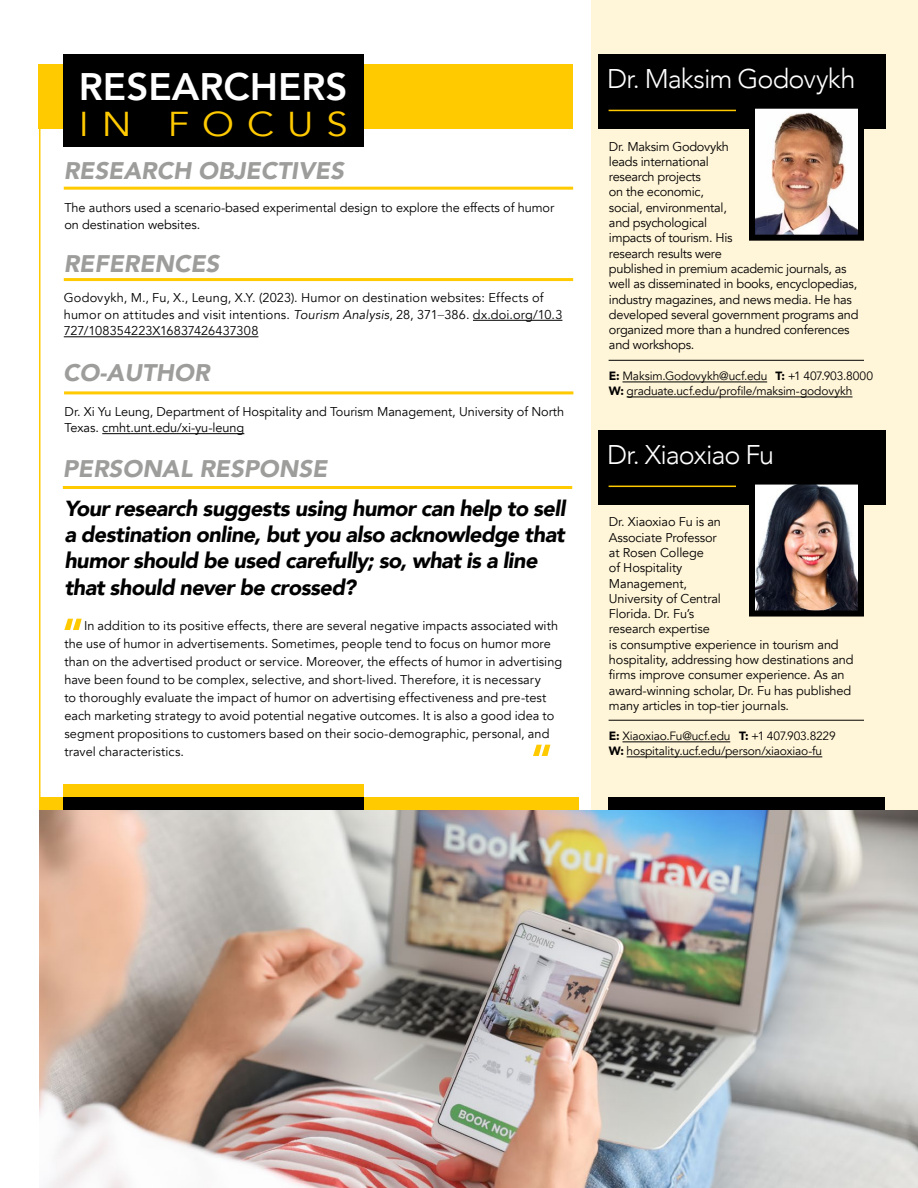
<style>
.page{position:relative;width:918px;height:1188px;background:#fff}
.page>*{position:absolute;margin:0;border:0;box-sizing:border-box;transform-origin:0 0}
.t1{font:800 38.25px "Avenir";color:#fff}
.t2{font:34.5px "Avenir";letter-spacing:.34em;color:#ffca00;scale:1.11 1}
.Subtitle{font:300 27px "Avenir";letter-spacing:-.035em;color:#fff}
.t3{font:italic 900 24px "Avenir";color:#9d9d9c}
.Q_A_Question{font:italic 900 21.75px/26.1px "Avenir";letter-spacing:-.025em;color:#000}
.Detail_Body_Text{font:12.75px/15.3px "Avenir";letter-spacing:-.01em;color:#000}
.Q_A_Body_Text{font:12.75px/18px "Avenir";letter-spacing:.005em;color:#000}
.t4{font:12px "Avenir";letter-spacing:-.015em;color:#000}
.s1{font-style:italic}
.s2{font-family:"Helvetica Neue LTW1 G";font-weight:100}
.s3{font-weight:900}
</style>
<div class="page">
<img style="left:40px;top:810px;width:878px;height:378px">
<div style="left:591px;top:0;width:327px;height:810px;background:#fff5d8"></div>
<hr style="left:64px;top:278px;width:509px;height:3px;background:#ffca00">
<hr style="left:64px;top:391px;width:509px;height:3px;background:#ffca00">
<hr style="left:64px;top:187px;width:509px;height:3px;background:#ffca00">
<hr style="left:473px;top:320px;width:89px;height:1px;background:#000">
<hr style="left:64px;top:337px;width:194px;height:1px;background:#000">
<hr style="left:63px;top:486px;width:509px;height:3px;background:#ffca00">
<svg style="left:64px;top:619px;width:18px;height:11px"></svg>
<svg style="left:533px;top:745px;width:17px;height:11px"></svg>
<hr style="left:39px;top:64px;width:2px;height:746px;background:#ffca00">
<div style="left:39px;top:64px;width:534px;height:64px;background:#ffca00"></div>
<div style="left:39px;top:797px;width:540px;height:13px;background:#ffca00"></div>
<div style="left:609px;top:797px;width:276px;height:13px;background:#000"></div>
<div style="left:63px;top:797px;width:300px;height:13px;background:#000"></div>
<div style="left:63px;top:784px;width:300px;height:13px;background:#ffca00"></div>
<div style="left:598px;top:54px;width:287px;height:74px;background:#000"></div>
<hr style="left:623px;top:382px;width:144px;height:1px;background:#000">
<hr style="left:627px;top:397px;width:226px;height:1px;background:#000">
<img style="left:756px;top:110px;width:101px;height:124px">
<div style="left:749px;top:103px;width:115px;height:138px;border:6px solid #000"></div>
<hr style="left:609px;top:360px;width:255px;height:1px;background:#000">
<hr style="left:609px;top:110px;width:127px;height:1px;background:#ffca00">
<div style="left:598px;top:430px;width:287px;height:74px;background:#000"></div>
<hr style="left:623px;top:742px;width:107px;height:1px;background:#000">
<hr style="left:627px;top:757px;width:195px;height:1px;background:#000">
<img style="left:756px;top:486px;width:101px;height:124px">
<div style="left:749px;top:479px;width:115px;height:138px;border:6px solid #000"></div>
<hr style="left:609px;top:720px;width:255px;height:1px;background:#000">
<hr style="left:609px;top:486px;width:127px;height:1px;background:#ffca00">
<div style="left:63px;top:54px;width:300px;height:93px;background:#000"></div>
<hr style="left:102px;top:433px;width:142px;height:1px;background:#000">
<p class="t1" style="left:79px;top:52px;width:270px">RESEARCHERS</p>
<p class="t2" style="left:79px;top:103px;width:244px">IN FOCUS</p>
<p class="t3" style="left:64px;top:151px;width:282px">RESEARCH OBJECTIVES</p>
<p class="Detail_Body_Text" style="left:64px;top:200px;width:492px;line-height:16.5px">The authors used a scenario-based experimental design to explore the effects of humor on destination websites.</p>
<p class="t3" style="left:64px;top:244px;width:157px">REFERENCES</p>
<p class="Q_A_Body_Text" style="left:64px;top:290px;width:500px;line-height:16.5px">Godovykh, M., Fu, X., Leung, X.Y. (2023). Humor on destination websites: Effects of humor on attitudes and visit intentions. <span class="s1">Tourism Analysis</span>, 28, 371<span class="s2">–</span>386. dx.doi.org/10.3<br>727/108354223X16837426437308</p>
<p class="t3" style="left:63px;top:352px;width:148px">CO-AUTHOR</p>
<p class="Detail_Body_Text" style="left:65px;top:403px;width:501px;line-height:16.5px">Dr. Xi Yu Leung, Department of Hospitality and Tourism Management, University of North<br>Texas. cmht.unt.edu/xi-yu-leung</p>
<p class="t3" style="left:63px;top:449px;width:266px">PERSONAL RESPONSE</p>
<p class="Q_A_Question" style="left:64px;top:495px;width:503px">Your research suggests using humor can help to sell a destination online, but you also acknowledge that humor should be used carefully; so, what is a line that should never be crossed?</p>
<p class="Q_A_Body_Text" style="left:64px;top:617px;width:499px;text-indent:20px">In addition to its positive effects, there are several negative impacts associated with the use of humor in advertisements. Sometimes, people tend to focus on humor more than on the advertised product or service. Moreover, the effects of humor in advertising have been found to be complex, selective, and short-lived. Therefore, it is necessary<br>to thoroughly evaluate the impact of humor on advertising effectiveness and pre-test each marketing strategy to avoid potential negative outcomes. It is also a good idea to segment propositions to customers based on their socio-demographic, personal, and travel characteristics.</p>
<p class="Subtitle" style="left:607px;top:63px;width:250px">Dr. Maksim Godovykh</p>
<p class="Detail_Body_Text" style="left:609px;top:139px;width:251px">Dr. Maksim Godovykh<br>leads international<br>research projects<br>on the economic,<br>social, environmental,<br>and psychological<br>impacts of tourism. His<br>research results were<br>published in premium academic journals, as well as disseminated in books, encyclopedias, industry magazines, and news media. He has developed several government programs and organized more than a hundred conferences and workshops.</p>
<p class="t4" style="left:609px;top:369px;width:266px"><span class="s3">E:</span> Maksim.Godovykh@ucf.edu <span class="s3">T:</span> +1 407.903.8000</p>
<p class="t4" style="left:609px;top:384px;width:245px"><span class="s3">W:</span> graduate.ucf.edu/profile/maksim-godovykh</p>
<p class="Subtitle" style="left:607px;top:439px;width:169px">Dr. Xiaoxiao Fu</p>
<p class="Detail_Body_Text" style="left:609px;top:515px;width:246px">Dr. Xiaoxiao Fu is an<br>Associate Professor<br>at Rosen College<br>of Hospitality<br>Management,<br>University of Central<br>Florida. Dr. Fu’s<br>research expertise<br>is consumptive experience in tourism and hospitality, addressing how destinations and firms improve consumer experience. As an award-winning scholar, Dr. Fu has published many articles in top-tier journals.</p>
<p class="t4" style="left:609px;top:729px;width:228px"><span class="s3">E:</span> Xiaoxiao.Fu@ucf.edu <span class="s3">T:</span> +1 407.903.8229</p>
<p class="t4" style="left:609px;top:744px;width:215px"><span class="s3">W:</span> hospitality.ucf.edu/person/xiaoxiao-fu</p>
</div>
